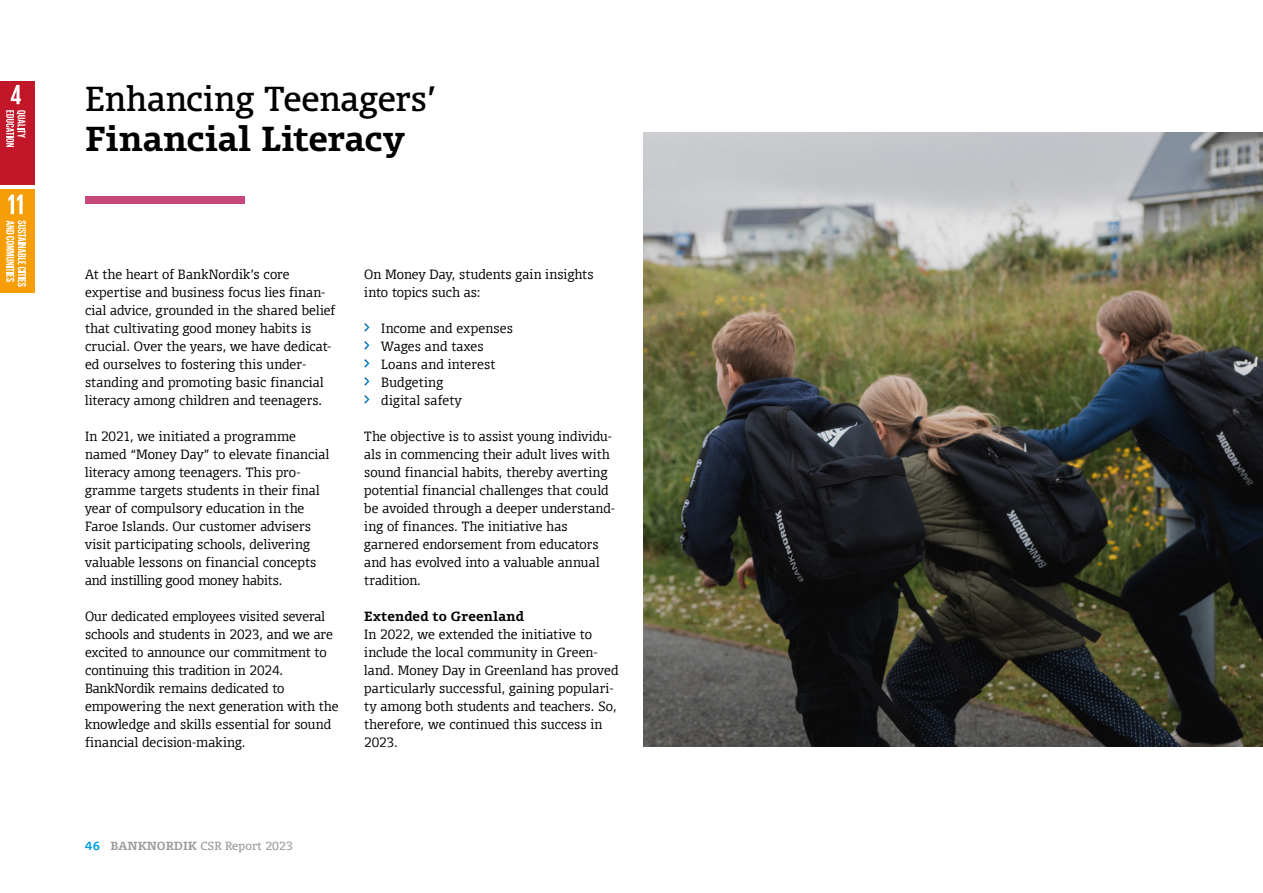
<style>
.page{position:relative;width:1263px;height:893px;background:#fff}
.page>*{position:absolute;margin:0;border:0;box-sizing:border-box;transform-origin:0 0}
.t1{font:33px "FF Olsen TF Regular FB";letter-spacing:-.005em;color:#000}
.t2{font:33px "FF Olsen TF Bold FB";letter-spacing:.01em;color:#000}
.t3{font:12.75px/18px "FF Olsen TF Light FB";letter-spacing:.005em;color:#000}
.t4{font:12.75px "FF Olsen TF Bold FB";letter-spacing:.015em;color:#000}
.t5{font:11.25px "FF Olsen TF Regular FB";color:#9d9d9c}
.s1{font-family:"FF Olsen TF Bold FB";color:#009fe3}
.s2{font-family:"FF Olsen TF Bold FB"}
</style>
<div class="page">
<div style="left:85px;top:196px;width:159px;height:7px;background:#c6477c"></div>
<svg style="left:364px;top:323px;width:6px;height:9px"></svg>
<svg style="left:364px;top:341px;width:6px;height:9px"></svg>
<svg style="left:364px;top:359px;width:6px;height:9px"></svg>
<svg style="left:364px;top:377px;width:6px;height:9px"></svg>
<svg style="left:364px;top:395px;width:6px;height:9px"></svg>
<div style="left:0;top:81px;width:34px;height:103px;background:#c21729"></div>
<svg style="left:11px;top:85px;width:10px;height:19px"></svg>
<svg style="left:6px;top:110px;width:19px;height:37px"></svg>
<div style="left:0;top:189px;width:34px;height:104px;background:#f59e08"></div>
<svg style="left:8px;top:195px;width:15px;height:19px"></svg>
<svg style="left:6px;top:221px;width:20px;height:66px"></svg>
<img style="left:643px;top:133px;width:620px;height:614px">
<h1 class="t1" style="left:85px;top:78px;width:353px">Enhancing Teenagers’</h1>
<h1 class="t2" style="left:85px;top:117px;width:321px">Financial Literacy</h1>
<p class="t3" style="left:85px;top:265px;width:252px">At the heart of BankNordik’s core expertise and business focus lies finan&shy;cial advice, grounded in the shared belief that cultivating good money habits is crucial. Over the years, we have dedicat&shy;ed ourselves to fostering this under&shy;standing and promoting basic financial literacy among children and teenagers.</p>
<p class="t3" style="left:85px;top:427px;width:246px">In 2021, we initiated a programme named “Money Day” to elevate financial literacy among teenagers. This pro&shy;gramme targets students in their final year of compulsory education in the Faroe Islands. Our customer advisers visit participating schools, delivering valuable lessons on financial concepts and instilling good money habits.</p>
<p class="t3" style="left:85px;top:607px;width:255px">Our dedicated employees visited several schools and students in 2023, and we are excited to announce our commitment to continuing this tradition in 2024.<br>BankNordik remains dedicated to empowering the next generation with the knowledge and skills essential for sound financial decision-making.</p>
<p class="t3" style="left:364px;top:265px;width:231px">On Money Day, students gain insights into topics such as:</p>
<p class="t3" style="left:381px;top:319px;width:133px">Income and expenses<br>Wages and taxes<br>Loans and interest<br>Budgeting<br>digital safety</p>
<p class="t3" style="left:364px;top:427px;width:253px">The objective is to assist young individu&shy;als in commencing their adult lives with sound financial habits, thereby averting potential financial challenges that could be avoided through a deeper understand&shy;ing of finances. The initiative has garnered endorsement from educators and has evolved into a valuable annual tradition.</p>
<p class="t4" style="left:364px;top:607px;width:161px">Extended to Greenland</p>
<p class="t3" style="left:364px;top:625px;width:256px">In 2022, we extended the initiative to include the local community in Green&shy;land. Money Day in Greenland has proved particularly successful, gaining populari&shy;ty among both students and teachers. So, therefore, we continued this success in 2023.</p>
<p class="t5" style="left:85px;top:839px;width:209px"><span class="s1">46</span> <span class="s2">BANKNORDIK</span> CSR Report 2023</p>
</div>
